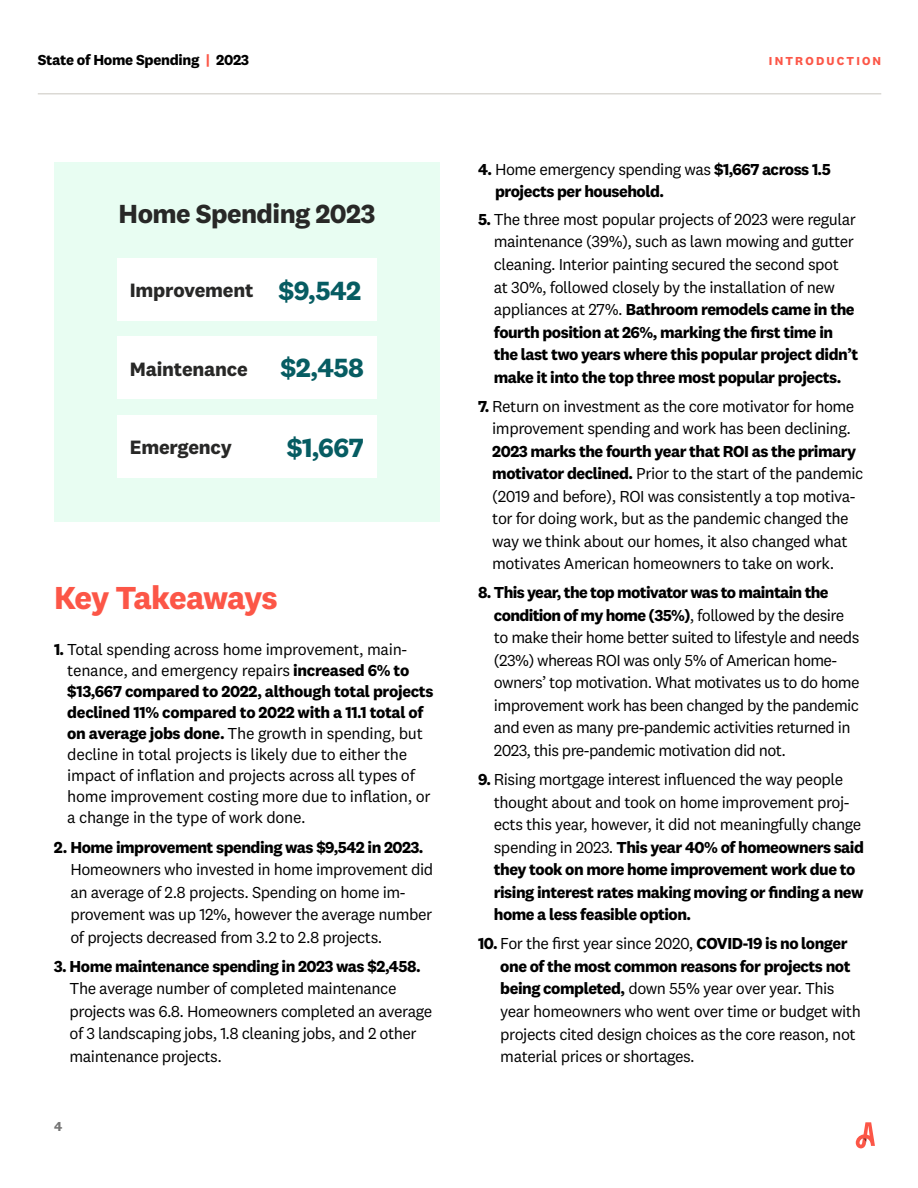
<style>
.page{position:relative;width:918px;height:1188px;background:#fff}
.page>*{position:absolute;margin:0;border:0;box-sizing:border-box;transform-origin:0 0}
.t1{font:700 33px "National 2";letter-spacing:-.04em;color:#fc5647}
.t2{font:700 27.3px "National 2";color:#065c62}
.t3{font:700 27.15px "National 2";letter-spacing:-.02em;color:#282827}
.t4{font:700 19.95px "National 2";letter-spacing:-.01em;color:#282827}
.t5{font:16.5px/22.5px "National 2";letter-spacing:-.03em;color:#000}
.t6{font:700 16.5px/22.5px "National 2";letter-spacing:-.03em;color:#000}
.t7{font:700 15px "National 2";letter-spacing:-.02em;color:#000}
.t8{font:700 13.5px "National 2";color:#757575}
.t9{font:700 12px "National 2";letter-spacing:.18em;color:#fc5647}
.s1{color:#fc5747}
.s2{font-size:27.3px;color:#065c62}
.s3{font-weight:700}
.s4{font-weight:400}
</style>
<div class="page">
<hr style="left:38px;top:93px;width:843px;height:1px;background:#dbd9d4">
<svg style="left:856px;top:1122px;width:19px;height:26px"></svg>
<div style="left:54px;top:162px;width:386px;height:359px;background:#e8fdf2"></div>
<div style="left:117px;top:337px;width:260px;height:62px;background:#fff"></div>
<div style="left:117px;top:258px;width:260px;height:63px;background:#fff"></div>
<div style="left:117px;top:415px;width:260px;height:62px;background:#fff"></div>
<p class="t7" style="left:38px;top:51px;width:213px">State of Home Spending <span class="s1">|</span> 2023</p>
<h3 class="t3" style="left:119px;top:197px;width:258px">Home Spending 2023</h3>
<p class="t4" style="left:130px;top:278px;width:233px">Improvement <span class="s2">$9,542</span></p>
<p class="t4" style="left:130px;top:356px;width:236px">Maintenance <span class="s2">$2,458</span></p>
<p class="t4" style="left:130px;top:435px;width:104px">Emergency</p>
<h2 class="t2" style="left:287px;top:430px;width:78px">$1,667</h2>
<h1 class="t1" style="left:54px;top:577px;width:225px">Key Takeaways</h1>
<p class="t5" style="left:67px;top:639px;width:368px;line-height:21px;text-indent:-13px"><span class="s3">1.</span> Total spending across home improvement, main&shy;tenance, and emergency repairs <span class="s3">increased 6% to $13,667 compared to 2022, although total projects declined 11% compared to 2022 with a 11.1 total of on average jobs done.</span> The growth in spending, but decline in total projects is likely due to either the impact of inflation and projects across all types of home improvement costing more due to inflation, or a change in the type of work done.</p>
<p class="t6" style="left:54px;top:836px;width:371px">2. Home improvement spending was $9,542 in 2023.</p>
<p class="t5" style="left:70px;top:858px;width:364px">Homeowners who invested in home improvement did an average of 2.8 projects. Spending on home im&shy;provement was up 12%, however the average number of projects decreased from 3.2 to 2.8 projects.</p>
<p class="t6" style="left:54px;top:955px;width:368px">3. Home maintenance spending in 2023 was $2,458.</p>
<p class="t5" style="left:70px;top:977px;width:364px">The average number of completed maintenance projects was 6.8. Homeowners completed an average of 3 landscaping jobs, 1.8 cleaning jobs, and 2 other maintenance projects.</p>
<p class="t8" style="left:54px;top:1118px;width:10px">4</p>
<p class="t9" style="left:769px;top:53px;width:114px">INTRODUCTION</p>
<p class="t6" style="left:495px;top:158px;width:337px;text-indent:-17px">4. <span class="s4">Home emergency spending was</span> $1,667 across 1.5 projects per household.</p>
<p class="t5" style="left:494px;top:208px;width:366px;text-indent:-16px"><span class="s3">5.</span> The three most popular projects of 2023 were regular maintenance (39%), such as lawn mowing and gutter cleaning. Interior painting secured the second spot<br>at 30%, followed closely by the installation of new appliances at 27%. <span class="s3">Bathroom remodels came in the fourth position at 26%, marking the first time in the last two years where this popular project didn’t make it into the top three most popular projects.</span></p>
<p class="t5" style="left:478px;top:395px;width:378px;text-align:right"><span class="s3">7.</span> Return on investment as the core motivator for home improvement spending and work has been declining.</p>
<p class="t5" style="left:492px;top:440px;width:373px"><span class="s3">2023 marks the fourth year that ROI as the primary motivator declined.</span> Prior to the start of the pandemic (2019 and before), ROI was consistently a top motiva&shy;tor for doing work, but as the pandemic changed the way we think about our homes, it also changed what motivates American homeowners to take on work.</p>
<p class="t5" style="left:494px;top:581px;width:367px;text-indent:-16px"><span class="s3">8. This year, the top motivator was to maintain the condition of my home (35%)</span>, followed by the desire to make their home better suited to lifestyle and needs (23%) whereas ROI was only 5% of American home&shy;owners’ top motivation. What motivates us to do home improvement work has been changed by the pandemic and even as many pre-pandemic activities returned in 2023, this pre-pandemic motivation did not.</p>
<p class="t5" style="left:494px;top:768px;width:372px;text-indent:-16px"><span class="s3">9.</span> Rising mortgage interest influenced the way people thought about and took on home improvement proj&shy;ects this year, however, it did not meaningfully change spending in 2023. <span class="s3">This year 40% of homeowners said they took on more home improvement work due to rising interest rates making moving or finding a new home a less feasible option.</span></p>
<p class="t5" style="left:500px;top:932px;width:362px;text-indent:-22px"><span class="s3">10.</span> For the first year since 2020, <span class="s3">COVID-19 is no longer one of the most common reasons for projects not being completed,</span> down 55% year over year. This year homeowners who went over time or budget with projects cited design choices as the core reason, not material prices or shortages.</p>
</div>
